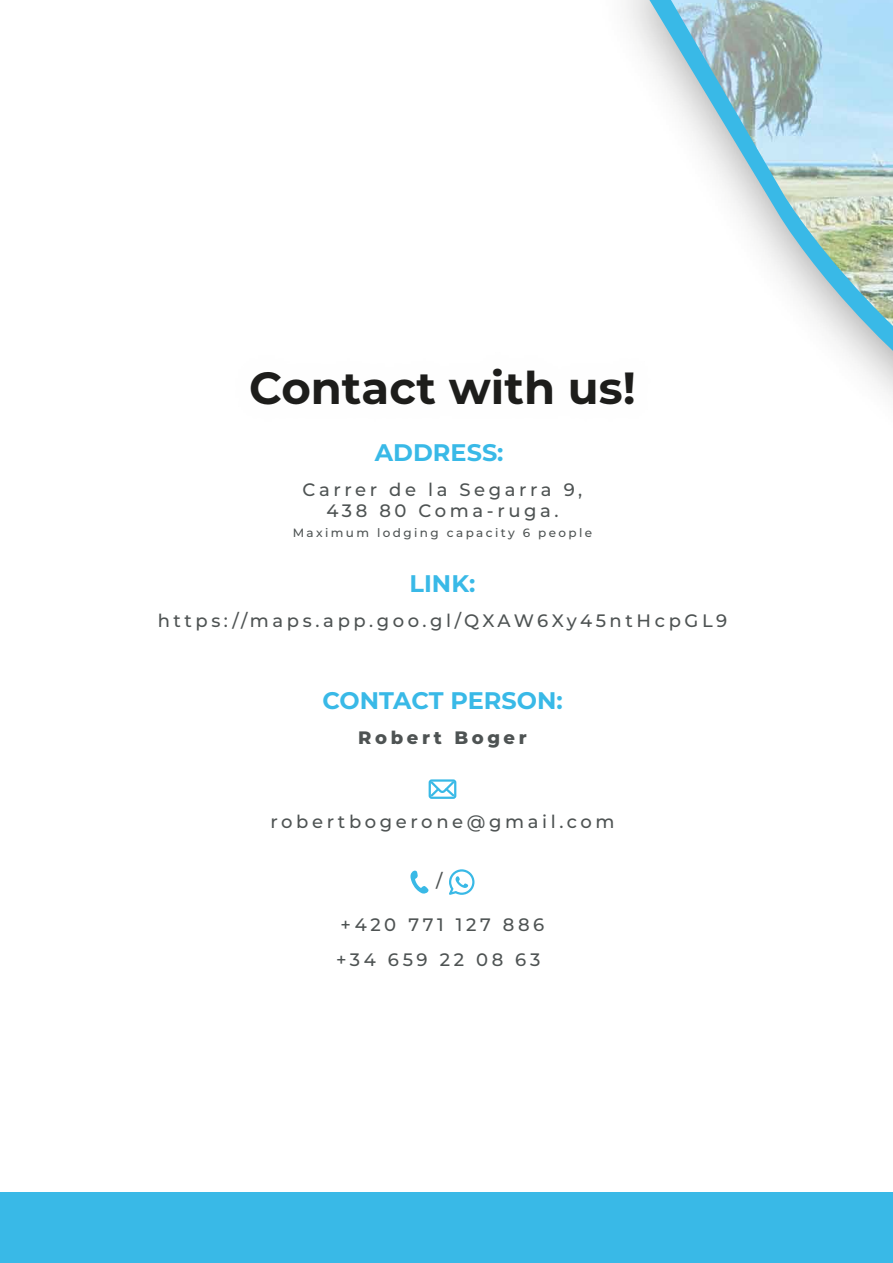
<style>
.page{position:relative;width:893px;height:1263px;background:#fff}
.page>*{position:absolute;margin:0;border:0;box-sizing:border-box;transform-origin:0 0}
.t1{font:700 45px "Montserrat";color:#1d1d1b}
.t2{font:700 24px "Montserrat";color:#39b9e7}
.t3{font:500 18px/21.6px "Montserrat";letter-spacing:.2em;color:#4e5353;text-align:center}
.t4{font:800 18px "Montserrat";letter-spacing:.2em;color:#4e5353}
.t5{font:500 12px "Montserrat";letter-spacing:.2em;color:#4e5353}
</style>
<div class="page">
<svg style="left:634px;top:0;width:259px;height:398px"></svg>
<div style="left:0;top:1193px;width:893px;height:70px;background:#39b9e7"></div>
<img style="left:671px;top:0;width:222px;height:326px">
<img style="left:634px;top:346px;width:21px;height:52px">
<svg style="left:449px;top:869px;width:25px;height:26px"></svg>
<svg style="left:410px;top:870px;width:19px;height:24px"></svg>
<svg style="left:429px;top:779px;width:27px;height:20px"></svg>
<h1 class="t1" style="left:249px;top:355px;width:388px">Contact with us!</h1>
<h2 class="t2" style="left:375px;top:435px;width:130px">ADDRESS:</h2>
<p class="t3" style="left:303px;top:478px;width:281px">Carrer de la Segarra 9,<br>438 80 Coma-ruga.</p>
<p class="t5" style="left:293px;top:524px;width:301px">Maximum lodging capacity 6 people</p>
<h2 class="t2" style="left:410px;top:566px;width:67px">LINK:</h2>
<p class="t3" style="left:158px;top:609px;width:571px">https://maps.app.goo.gl/QXAW6Xy45ntHcpGL9</p>
<h2 class="t2" style="left:322px;top:683px;width:242px">CONTACT PERSON:</h2>
<p class="t4" style="left:358px;top:724px;width:170px">Robert Boger</p>
<p class="t3" style="left:270px;top:810px;width:346px">robertbogerone@gmail.com</p>
<p class="t3" style="left:436px;top:869px;width:8px">/</p>
<p class="t3" style="left:336px;top:907px;width:210px;line-height:34.3px;text-align:left">+420 771 127 886 +34 659 22 08 63</p>
</div>
